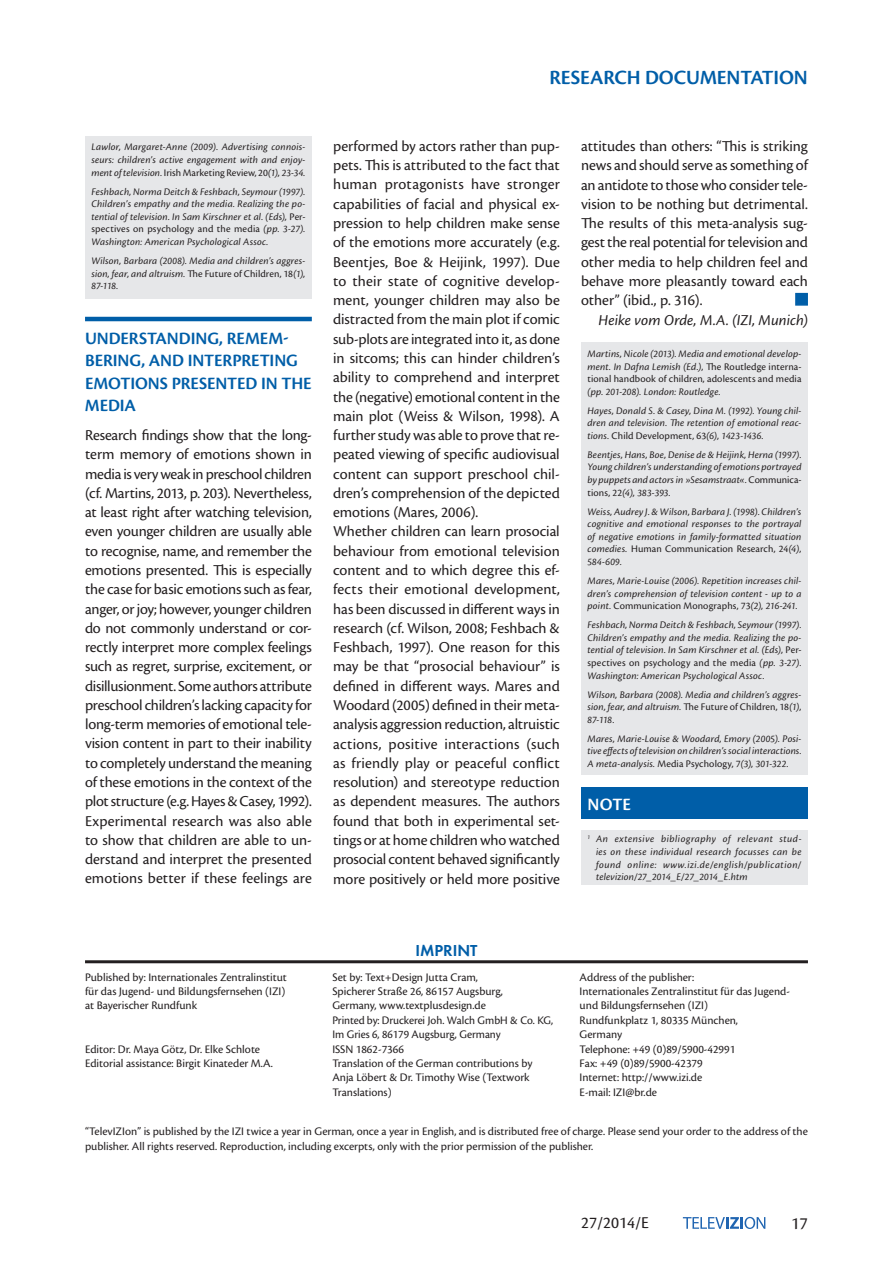
<style>
.page{position:relative;width:893px;height:1263px;background:#fff}
.page>*{position:absolute;margin:0;border:0;box-sizing:border-box;transform-origin:0 0}
.t1{font:600 21px "Cronos Pro";letter-spacing:-.005em;color:#005ea8}
.t2{font:600 18px "Cronos Pro";letter-spacing:-.005em;color:#005ea8}
.t3{font:600 18px "Cronos Pro";color:#fff}
.t4{font:18px "Cronos Pro";color:#231f20}
.t5{font:17.25px "Cronos Pro";color:#231f20}
.t6{font:16.5px "Futura Demi E";color:#005ea8}
.t7{font:15.75px/19.4px "Cronos Pro";color:#231f20;text-align:justify}
.t8{font:italic 15.75px "Cronos Pro";color:#231f20}
.t9{font:12px/14.4px "Cronos Pro";color:#231f20}
.t10{font:italic 10.5px/12.6px "Cronos Pro";letter-spacing:.015em;color:#231f20;text-align:justify}
.s1{font-style:normal}
</style>
<div class="page">
<svg style="left:683px;top:1217px;width:82px;height:12px"></svg>
<hr style="left:85px;top:317px;width:227px;height:4px;background:#005ea8">
<div style="left:581px;top:830px;width:227px;height:54px;background:#e6e7e9"></div>
<div style="left:581px;top:787px;width:227px;height:32px;background:#005ea8"></div>
<div style="left:581px;top:342px;width:227px;height:433px;background:#e6e7e9"></div>
<div style="left:795px;top:293px;width:13px;height:13px;background:#005ea8;border:2px solid #005ea8"></div>
<hr style="left:85px;top:960px;width:723px;height:3px;background:#231f20">
<div style="left:85px;top:136px;width:227px;height:163px;background:#e6e7e9"></div>
<h1 class="t1" style="left:549px;top:65px;width:260px">RESEARCH DOCUMENTATION</h1>
<p class="t10" style="left:91px;top:141px;width:216px">Lawlor, Margaret-Anne (2009). Advertising connois&shy;seurs: children’s active engagement with and enjoy&shy;ment of television. <span class="s1">Irish Marketing Review, 20</span>(1), 23-34.</p>
<p class="t10" style="left:91px;top:185px;width:216px">Feshbach, Norma Deitch &amp; Feshbach, Seymour (1997).<br>Children’s empathy and the media. Realizing the po&shy;tential of television. In Sam Kirschner et al. (Eds), <span class="s1">Per&shy;spectives on psychology and the media</span> (pp. 3-27).<br>Washington: American Psychological Assoc.</p>
<p class="t10" style="left:91px;top:255px;width:216px">Wilson, Barbara (2008). Media and children’s aggres&shy;sion, fear, and altruism. <span class="s1">The Future of Children, 18</span>(1), 87-118.</p>
<p class="t2" style="left:85px;top:328px;width:23px">UNDERSTANDIN</p>
<p class="t2" style="left:207px;top:328px;width:42px">G, REMEM</p>
<p class="t2" style="left:283px;top:328px;width:7px">-</p>
<p class="t2" style="left:85px;top:350px;width:19px">BERIN</p>
<p class="t2" style="left:129px;top:350px;width:32px">G, AND</p>
<p class="t2" style="left:188px;top:350px;width:15px">INTERPRETIN</p>
<p class="t2" style="left:286px;top:350px;width:13px">G</p>
<p class="t2" style="left:85px;top:373px;width:20px">EMOTIONS</p>
<p class="t2" style="left:172px;top:373px;width:20px">PRESENTED</p>
<p class="t2" style="left:261px;top:373px;width:32px">IN THE</p>
<p class="t2" style="left:85px;top:395px;width:25px">MEDIA</p>
<p class="t7" style="left:85px;top:425px;width:228px">Research findings show that the long&shy;term memory of emotions shown in media is very weak in preschool children (cf. Martins, 2013, p. 203). Nevertheless, at least right after watching television, even younger children are usually able to recognise, name, and remember the emotions presented. This is especially the case for basic emotions such as fear, anger, or joy; however, younger children do not commonly understand or cor&shy;rectly interpret more complex feelings such as regret, surprise, excitement, or disillusionment. Some authors attribute preschool children’s lacking capacity for long-term memories of emotional tele&shy;vision content in part to their inability to completely understand the meaning of these emotions in the context of the plot structure (e.g. Hayes &amp; Casey, 1992).<br>Experimental research was also able to show that children are able to un&shy;derstand and interpret the presented emotions better if these feelings are</p>
<p class="t7" style="left:333px;top:136px;width:228px;text-align:left">performed by actors rather than pup&shy;pets. This is attributed to the fact that human protagonists have stronger capabilities of facial and physical ex&shy;pression to help children make sense of the emotions more accurately (e.g.<br>Beentjes, Boe &amp; Heijink, 1997). Due to their state of cognitive develop&shy;ment, younger children may also be distracted from the main plot if comic sub-plots are integrated into it, as done in sitcoms; this can hinder children’s ability to comprehend and interpret the (negative) emotional content in the main plot (Weiss &amp; Wilson, 1998). A further study was able to prove that re&shy;peated viewing of specific audiovisual content can support preschool chil&shy;dren’s comprehension of the depicted emotions (Mares, 2006).<br>Whether children can learn prosocial behaviour from emotional television content and to which degree this ef&shy;fects their emotional development, has been discussed in different ways in research (cf. Wilson, 2008; Feshbach &amp; Feshbach, 1997). One reason for this may be that “prosocial behaviour” is defined in different ways. Mares and Woodard (2005) defined in their meta&shy;analysis aggression reduction, altruistic actions, positive interactions (such as friendly play or peaceful conflict resolution) and stereotype reduction as dependent measures. The authors found that both in experimental set&shy;tings or at home children who watched prosocial content behaved significantly more positively or held more positive</p>
<p class="t7" style="left:581px;top:136px;width:228px">attitudes than others: “This is striking news and should serve as something of an antidote to those who consider tele&shy;vision to be nothing but detrimental.<br>The results of this meta-analysis sug&shy;gest the real potential for television and other media to help children feel and behave more pleasantly toward each other” (ibid., p. 316).</p>
<p class="t8" style="left:599px;top:311px;width:211px">Heike vom Orde, M.A. (IZI, Munich)</p>
<p class="t10" style="left:587px;top:347px;width:216px">Martins, Nicole (2013). Media and emotional develop&shy;ment. In Dafna Lemish (Ed.), <span class="s1">The Routledge interna&shy;tional handbook of children, adolescents and media</span></p>
<p class="t10" style="left:587px;top:382px;width:216px;line-height:18.9px">(pp. 201-208). London: Routledge.<br>Hayes, Donald S. &amp; Casey, Dina M. (1992). Young chil-</p>
<p class="t10" style="left:587px;top:417px;width:216px">dren and television. The retention of emotional reac&shy;tions. <span class="s1">Child Development, 63</span>(6), 1423-1436.</p>
<p class="t10" style="left:587px;top:448px;width:216px">Beentjes, Hans, Boe, Denise de &amp; Heijink, Herna (1997).<br>Young children’s understanding of emotions portrayed by puppets and actors in »Sesamstraat«. <span class="s1">Communica&shy;tions, 22</span>(4), 383-393.</p>
<p class="t10" style="left:587px;top:505px;width:216px">Weiss, Audrey J. &amp; Wilson, Barbara J. (1998). Children’s cognitive and emotional responses to the portrayal of negative emotions in family-formatted situation comedies. <span class="s1">Human Communication Research, 24</span>(4), 584-609.</p>
<p class="t10" style="left:587px;top:575px;width:216px">Mares, Marie-Louise (2006). Repetition increases chil&shy;dren’s comprehension of television content - up to a point. <span class="s1">Communication Monographs, 73</span>(2), 216-241.</p>
<p class="t10" style="left:587px;top:619px;width:216px">Feshbach, Norma Deitch &amp; Feshbach, Seymour (1997).<br>Children’s empathy and the media. Realizing the po&shy;tential of television. In Sam Kirschner et al. (Eds), <span class="s1">Per&shy;spectives on psychology and the media</span> (pp. 3-27).<br>Washington: American Psychological Assoc.</p>
<p class="t10" style="left:587px;top:688px;width:216px">Wilson, Barbara (2008). Media and children’s aggres&shy;sion, fear, and altruism. <span class="s1">The Future of Children, 18</span>(1), 87-118.</p>
<p class="t10" style="left:587px;top:732px;width:216px">Mares, Marie-Louise &amp; Woodard, Emory (2005). Posi&shy;tive effects of television on children’s social interactions.<br>A meta-analysis. <span class="s1">Media Psychology, 7</span>(3), 301-322.</p>
<p class="t3" style="left:588px;top:794px;width:12px">NOTE</p>
<p class="t10" style="left:596px;top:833px;width:207px;text-indent:-9px"><sup>1</sup> An extensive bibliography of relevant stud&shy;ies on these individual research focusses can be found online: www.izi.de/english/publication/ televizion/27_2014_E/27_2014_E.htm</p>
<p class="t6" style="left:415px;top:940px;width:64px">IMPRINT</p>
<p class="t9" style="left:332px;top:970px;width:222px">Set by: Text+Design Jutta Cram,<br>Spicherer Straße 26, 86157 Augsburg,<br>Germany, www.textplusdesign.de<br>Printed by: Druckerei Joh. Walch GmbH &amp; Co. KG, Im Gries 6, 86179 Augsburg, Germany<br>ISSN 1862-7366<br>Translation of the German contributions by Anja Löbert &amp; Dr. Timothy Wise (Textwork Translations)</p>
<p class="t9" style="left:580px;top:970px;width:212px">Address of the publisher:<br>Internationales Zentralinstitut für das Jugend&shy;und Bildungsfernsehen (IZI)<br>Rundfunkplatz 1, 80335 München,<br>Germany<br>Telephone: +49 (0)89/5900-42991<br>Fax: +49 (0)89/5900-42379<br>Internet: http://www.izi.de<br>E-mail: IZI@br.de</p>
<p class="t9" style="left:85px;top:1124px;width:724px">“TelevIZIon” is published by the IZI twice a year in German, once a year in English, and is distributed free of charge. Please send your order to the address of the publisher. All rights reserved. Reproduction, including excerpts, only with the prior permission of the publisher.</p>
<p class="t9" style="left:85px;top:970px;width:203px">Published by: Internationales Zentralinstitut für das Jugend- und Bildungsfernsehen (IZI) at Bayerischer Rundfunk</p>
<p class="t9" style="left:85px;top:1042px;width:189px">Editor: Dr. Maya Götz, Dr. Elke Schlote<br>Editorial assistance: Birgit Kinateder M.A.</p>
<p class="t5" style="left:581px;top:1213px;width:69px">27/2014/E</p>
<p class="t4" style="left:791px;top:1213px;width:18px">17</p>
</div>
